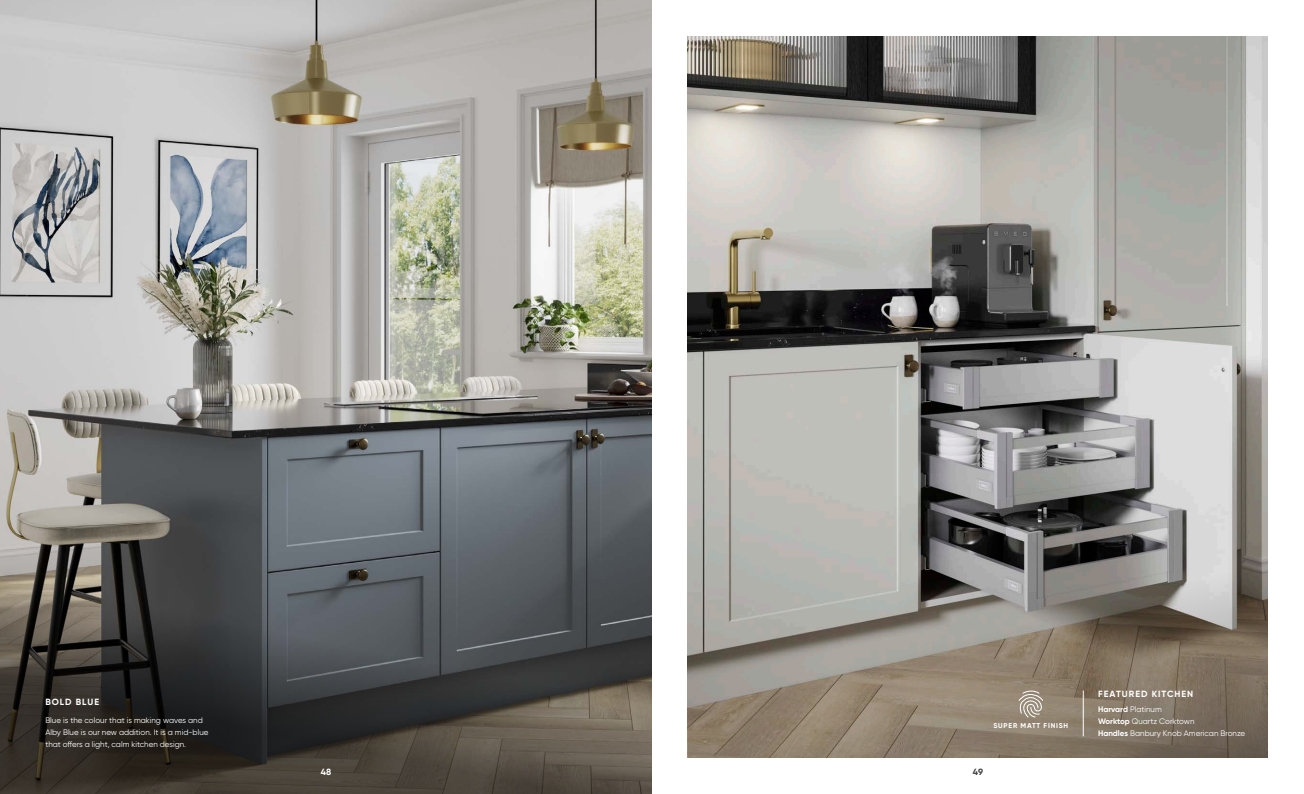
<style>
.page{position:relative;width:1304px;height:794px;background:#fff}
.page>*{position:absolute;margin:0;border:0;box-sizing:border-box;transform-origin:0 0}
.t1{font:700 9px "Gilroy";letter-spacing:.11em;color:#fff}
.t2{font:700 9px "Gilroy";color:#3e3e3f}
.t3{font:8px/12px "Gilroy";color:#fff}
.t4{font:700 7px "Gilroy";letter-spacing:.11em;color:#fff}
.s1{font-weight:700}
</style>
<div class="page">
<img style="left:0;top:0;width:652px;height:505px">
<svg style="left:0;top:505px;width:652px;height:289px;background:#4c4b4a"></svg>
<img style="left:688px;top:36px;width:580px;height:438px">
<svg style="left:688px;top:474px;width:580px;height:284px;background:#908a81"></svg>
<hr style="left:1083px;top:690px;width:1px;height:46px;background:#fff">
<svg style="left:1018px;top:688px;width:25px;height:29px"></svg>
<p class="t1" style="left:45px;top:696px;width:55px">BOLD BLUE</p>
<p class="t3" style="left:45px;top:714px;width:165px">Blue is the colour that is making waves and<br>Alby Blue is our new addition. It is a mid-blue that offers a light, calm kitchen design.</p>
<p class="t4" style="left:993px;top:721px;width:76px">SUPER MATT FINISH</p>
<p class="t1" style="left:321px;top:765px;width:12px">48</p>
<p class="t2" style="left:973px;top:765px;width:12px">49</p>
<p class="t1" style="left:1098px;top:688px;width:97px">FEATURED KITCHEN</p>
<p class="t3" style="left:1098px;top:703px;width:149px"><span class="s1">Harvard</span> Platinum<br><span class="s1">Worktop</span> Quartz Corktown<br><span class="s1">Handles</span> Banbury Knob American Bronze</p>
</div>
